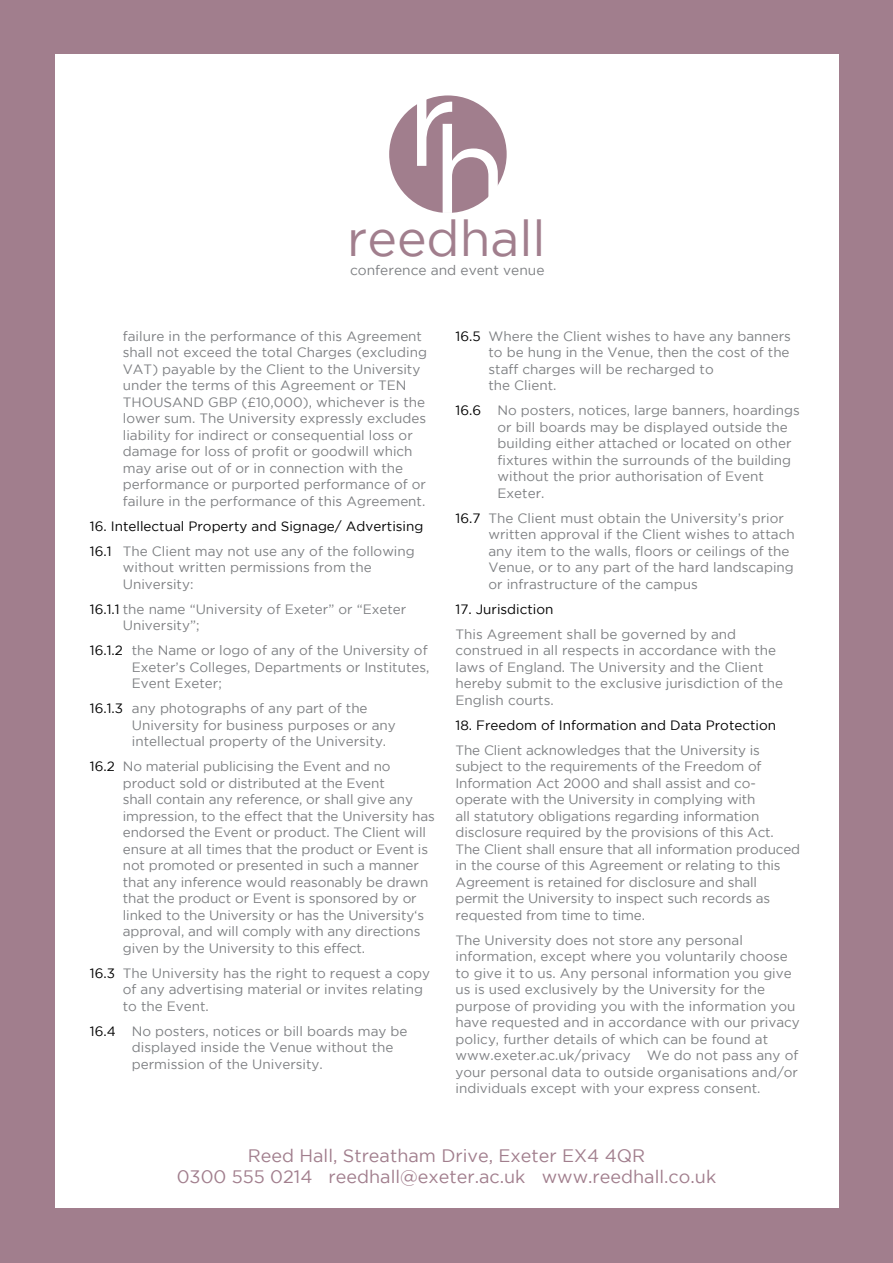
<style>
.page{position:relative;width:893px;height:1263px;background:#a17e8d}
.page>*{position:absolute;margin:0;border:0;box-sizing:border-box;transform-origin:0 0}
.t1{font:49.95px "Gotham";color:#a17e8d}
.t2{font:18px/21px "Gotham";color:#a17e8d;text-align:center}
.t3{font:13.8px "Gotham";color:#7e8083}
.t4{font:13.5px/16.5px "Gotham";color:#7e8083}
.t5{font:13.5px/25px "Gotham";color:#000}
.s1{color:#7e8083}
.s2{color:#000}
</style>
<div class="page">
<div style="left:55px;top:55px;width:783px;height:1153px;background:#fff"></div>
<div style="left:389px;top:95px;width:118px;height:118px;background:#a17e8d;border-radius:50%"></div>
<svg style="left:417px;top:97px;width:81px;height:116px"></svg>
<h1 class="t1" style="left:347px;top:211px;width:200px">reedhall</h1>
<p class="t3" style="left:350px;top:262px;width:196px">conference and event venue</p>
<p class="t4" style="left:123px;top:328px;width:306px">failure in the performance of this Agreement shall not exceed the total Charges (excluding VAT) payable by the Client to the University under the terms of this Agreement or TEN THOUSAND GBP (£10,000), whichever is the lower sum. The University expressly excludes liability for indirect or consequential loss or damage for loss of profit or goodwill which may arise out of or in connection with the performance or purported performance of or failure in the performance of this Agreement.</p>
<p class="t5" style="left:90px;top:513px;width:335px">16. Intellectual Property and Signage/ Advertising<br>16.1 <span class="s1">The Client may not use any of the following</span></p>
<p class="t4" style="left:123px;top:559px;width:250px">without written permissions from the<br>University:</p>
<p class="t4" style="left:123px;top:601px;width:285px;text-indent:-33px"><span class="s2">16.1.1</span> the name “University of Exeter” or “Exeter<br>University”;</p>
<p class="t4" style="left:132px;top:642px;width:299px;text-indent:-42px"><span class="s2">16.1.2</span> the Name or logo of any of the University of<br>Exeter’s Colleges, Departments or Institutes,<br>Event Exeter;</p>
<p class="t4" style="left:132px;top:700px;width:266px;text-indent:-42px"><span class="s2">16.1.3</span> any photographs of any part of the<br>University for business purposes or any intellectual property of the University.</p>
<p class="t4" style="left:123px;top:758px;width:313px;text-indent:-33px"><span class="s2">16.2</span> No material publicising the Event and no product sold or distributed at the Event<br>shall contain any reference, or shall give any impression, to the effect that the University has endorsed the Event or product. The Client will ensure at all times that the product or Event is not promoted or presented in such a manner that any inference would reasonably be drawn that the product or Event is sponsored by or linked to the University or has the University‘s approval, and will comply with any directions given by the University to this effect.</p>
<p class="t4" style="left:123px;top:964px;width:309px;text-indent:-33px"><span class="s2">16.3</span> The University has the right to request a copy of any advertising material or invites relating to the Event.</p>
<p class="t4" style="left:132px;top:1022px;width:277px;text-indent:-42px"><span class="s2">16.4</span> No posters, notices or bill boards may be displayed inside the Venue without the permission of the University.</p>
<p class="t4" style="left:488px;top:327px;width:304px;text-indent:-33px"><span class="s2">16.5</span> Where the Client wishes to have any banners to be hung in the Venue, then the cost of the staff charges will be recharged to<br>the Client.</p>
<p class="t4" style="left:497px;top:402px;width:304px;text-indent:-42px"><span class="s2">16.6</span> No posters, notices, large banners, hoardings or bill boards may be displayed outside the building either attached or located on other fixtures within the surrounds of the building without the prior authorisation of Event Exeter.</p>
<p class="t4" style="left:488px;top:509px;width:308px;text-indent:-33px"><span class="s2">16.7</span> The Client must obtain the University’s prior written approval if the Client wishes to attach any item to the walls, floors or ceilings of the Venue, or to any part of the hard landscaping or infrastructure of the campus</p>
<p class="t5" style="left:455px;top:596px;width:100px">17. Jurisdiction</p>
<p class="t4" style="left:455px;top:625px;width:329px">This Agreement shall be governed by and construed in all respects in accordance with the laws of England. The University and the Client hereby submit to the exclusive jurisdiction of the English courts.</p>
<p class="t5" style="left:455px;top:712px;width:322px">18. Freedom of Information and Data Protection</p>
<p class="t4" style="left:455px;top:741px;width:346px">The Client acknowledges that the University is subject to the requirements of the Freedom of Information Act 2000 and shall assist and co&shy;operate with the University in complying with<br>all statutory obligations regarding information disclosure required by the provisions of this Act.<br>The Client shall ensure that all information produced in the course of this Agreement or relating to this Agreement is retained for disclosure and shall permit the University to inspect such records as requested from time to time.</p>
<p class="t4" style="left:455px;top:931px;width:346px">The University does not store any personal information, except where you voluntarily choose to give it to us. Any personal information you give us is used exclusively by the University for the purpose of providing you with the information you have requested and in accordance with our privacy policy, further details of which can be found at www.exeter.ac.uk/privacy We do not pass any of your personal data to outside organisations and/or individuals except with your express consent.</p>
<h2 class="t2" style="left:177px;top:1145px;width:541px">Reed Hall, Streatham Drive, Exeter EX4 4QR<br>0300 555 0214 reedhall@exeter.ac.uk www.reedhall.co.uk</h2>
</div>
